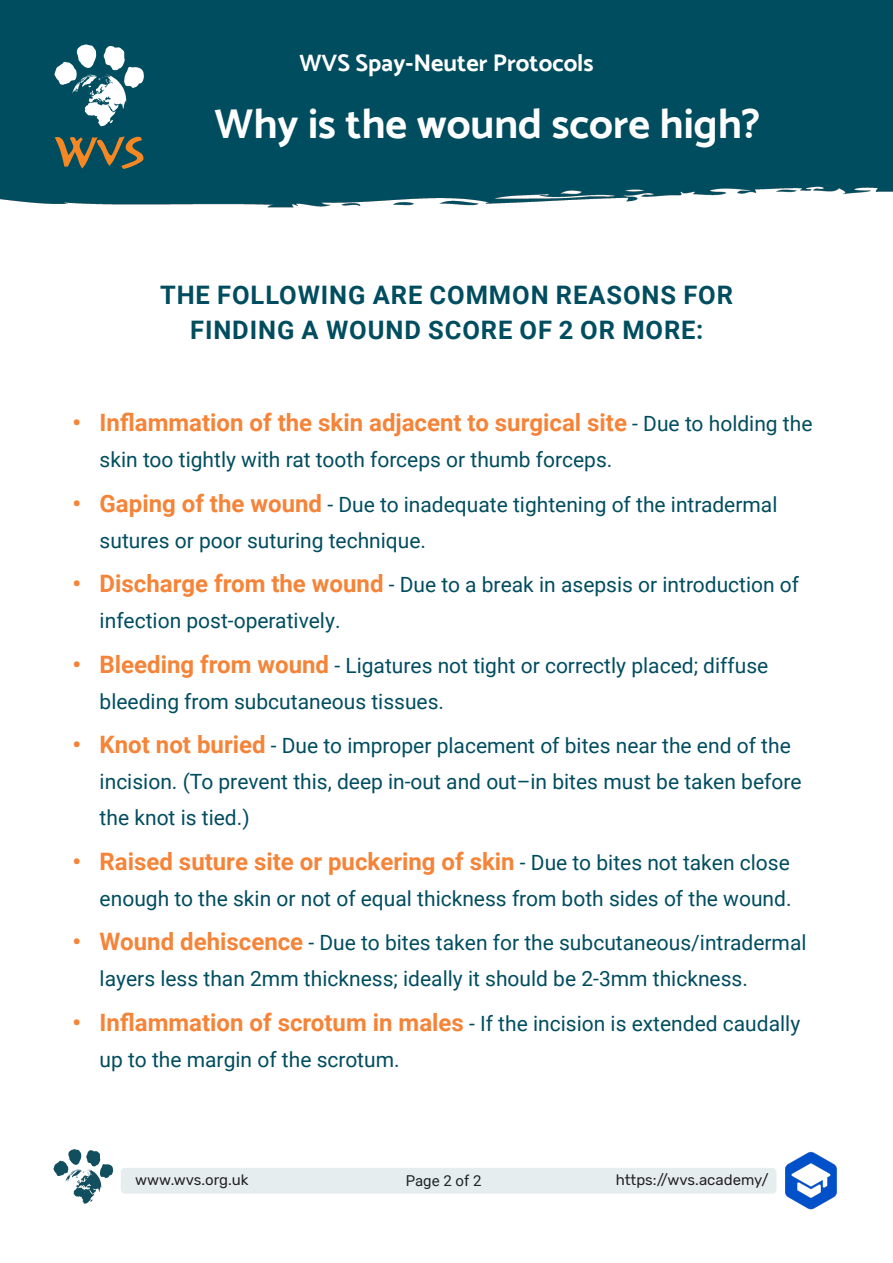
<style>
.page{position:relative;width:893px;height:1263px;background:#fff}
.page>*{position:absolute;margin:0;border:0;box-sizing:border-box;transform-origin:0 0}
.t1{font:700 42px "Catamaran";color:#fff}
.t2{font:700 25.5px/34.5px "Roboto";letter-spacing:.035em;color:#004d5f;text-align:center}
.t3{font:700 24px "Roboto";color:#f58438}
.t4{font:700 24px "Catamaran";color:#fff}
.t5{font:21px/36px "Roboto";color:#004d5f}
.t6{font:15px "Rubik";color:#231f20}
.t7{font:15px "Roboto";color:#231f20}
.s1{font-weight:400;font-size:21px;color:#004d5f}
.s2{font-weight:700;font-size:24px;color:#f58438}
</style>
<div class="page">
<div style="left:0;top:0;width:893px;height:208px;background:#004d5f"></div>
<svg style="left:54px;top:44px;width:90px;height:82px"></svg>
<svg style="left:55px;top:136px;width:89px;height:33px;background:#576149"></svg>
<div style="left:121px;top:1168px;width:655px;height:26px;background:#e6edef;border-radius:4px"></div>
<img style="left:785px;top:1151px;width:52px;height:59px">
<svg style="left:53px;top:1149px;width:60px;height:55px"></svg>
<p class="t4" style="left:299px;top:49px;width:296px">WVS Spay-Neuter Protocols</p>
<p class="t1" style="left:215px;top:99px;width:547px">Why is the wound score high?</p>
<p class="t2" style="left:160px;top:277px;width:574px">THE FOLLOWING ARE COMMON REASONS FOR<br>FINDING A WOUND SCORE OF 2 OR MORE:</p>
<p class="t3" style="left:73px;top:406px;width:741px">• Inflammation of the skin adjacent to surgical site <span class="s1">- Due to holding the</span></p>
<p class="t5" style="left:100px;top:441px;width:514px">skin too tightly with rat tooth forceps or thumb forceps.</p>
<p class="t5" style="left:100px;top:486px;width:679px;text-indent:-27px"><span class="s2">• Gaping of the wound</span> - Due to inadequate tightening of the intradermal sutures or poor suturing technique.</p>
<p class="t5" style="left:100px;top:566px;width:701px;text-indent:-27px"><span class="s2">• Discharge from the wound</span> - Due to a break in asepsis or introduction of infection post-operatively.</p>
<p class="t5" style="left:100px;top:647px;width:670px;text-indent:-27px"><span class="s2">• Bleeding from wound</span> - Ligatures not tight or correctly placed; diffuse bleeding from subcutaneous tissues.</p>
<p class="t5" style="left:100px;top:727px;width:703px;text-indent:-27px"><span class="s2">• Knot not buried</span> - Due to improper placement of bites near the end of the incision. (To prevent this, deep in-out and out–in bites must be taken before the knot is tied.)</p>
<p class="t3" style="left:73px;top:844px;width:719px">• Raised suture site or puckering of skin <span class="s1">- Due to bites not taken close</span></p>
<p class="t5" style="left:100px;top:880px;width:693px">enough to the skin or not of equal thickness from both sides of the wound.</p>
<p class="t5" style="left:100px;top:924px;width:708px;text-indent:-27px"><span class="s2">• Wound dehiscence</span> - Due to bites taken for the subcutaneous/intradermal layers less than 2mm thickness; ideally it should be 2-3mm thickness.</p>
<p class="t5" style="left:100px;top:1005px;width:702px;text-indent:-27px"><span class="s2">• Inflammation of scrotum in males</span> - If the incision is extended caudally up to the margin of the scrotum.</p>
<p class="t6" style="left:135px;top:1171px;width:115px">www.wvs.org.uk</p>
<p class="t7" style="left:406px;top:1170px;width:77px">Page 2 of 2</p>
<p class="t6" style="left:616px;top:1171px;width:155px">https://wvs.academy/</p>
</div>
